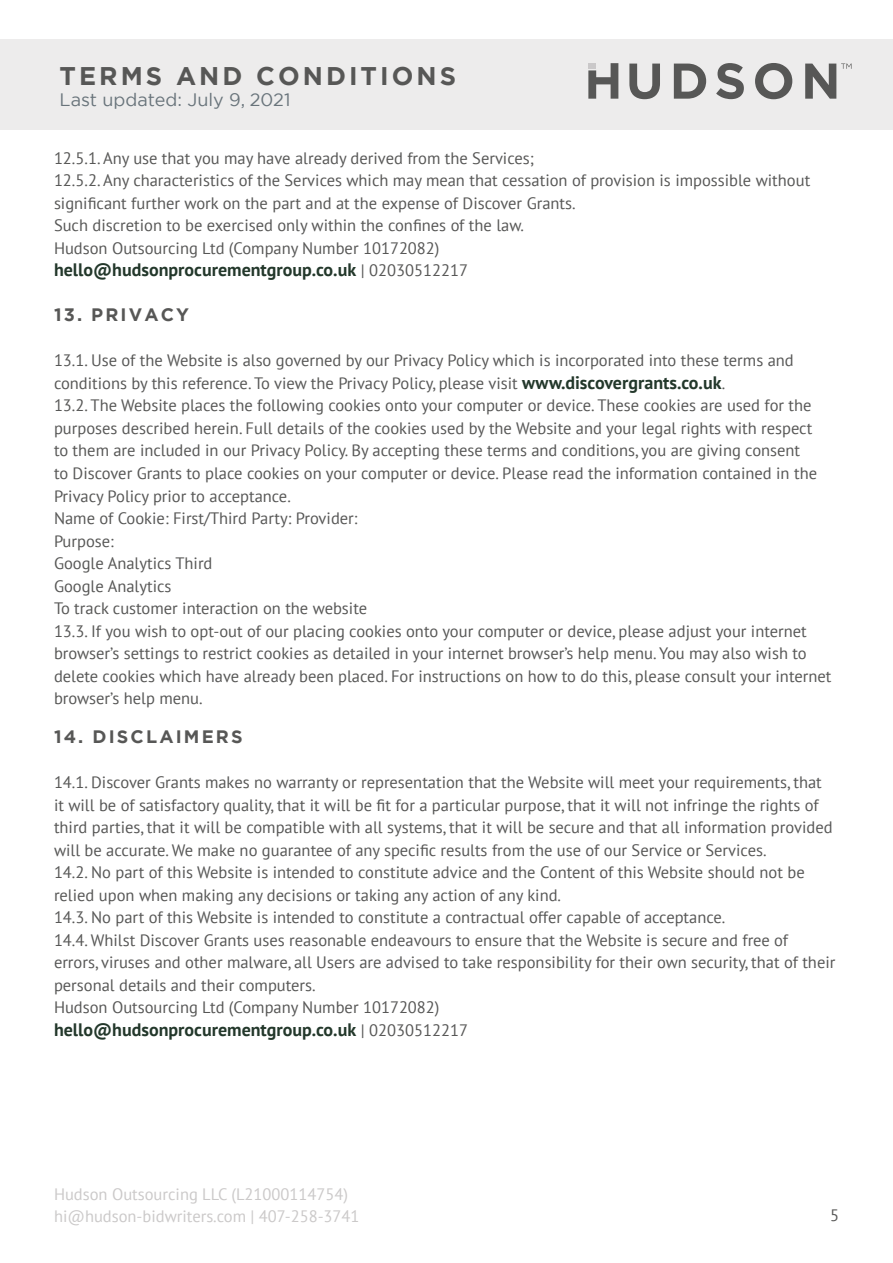
<style>
.page{position:relative;width:893px;height:1263px;background:#fff}
.page>*{position:absolute;margin:0;border:0;box-sizing:border-box;transform-origin:0 0}
.t1{font:700 25.5px "Gotham";letter-spacing:.12em;color:#575756}
.t2{font:700 18px "PT Sans";color:#23382b}
.t3{font:700 18px "Gotham";letter-spacing:.12em;color:#575756}
.t4{font:18px "Gotham";color:#69747b}
.t5{font:16.5px/22.5px "PT Sans";color:#575756}
.t6{font:16.5px/22.5px "PT Sans";color:#cbc9c9}
.s1{font-weight:400;font-size:16.5px;color:#575756}
.s2{font-weight:700;font-size:18px;color:#23382b}
</style>
<div class="page">
<div style="left:0;top:39px;width:893px;height:90px;background:#edecec"></div>
<svg style="left:629px;top:64px;width:31px;height:35px"></svg>
<svg style="left:674px;top:64px;width:32px;height:35px"></svg>
<svg style="left:716px;top:63px;width:28px;height:36px"></svg>
<svg style="left:755px;top:63px;width:37px;height:36px"></svg>
<svg style="left:588px;top:63px;width:30px;height:36px"></svg>
<svg style="left:805px;top:63px;width:46px;height:36px"></svg>
<h1 class="t1" style="left:60px;top:59px;width:398px">TERMS AND CONDITIONS</h1>
<p class="t4" style="left:60px;top:88px;width:232px">Last updated: July 9, 2021</p>
<p class="t5" style="left:54px;top:146px;width:758px">12.5.1. Any use that you may have already derived from the Services;<br>12.5.2. Any characteristics of the Services which may mean that cessation of provision is impossible without significant further work on the part and at the expense of Discover Grants.<br>Such discretion to be exercised only within the confines of the law.<br>Hudson Outsourcing Ltd (Company Number 10172082)</p>
<p class="t2" style="left:54px;top:258px;width:416px">hello@hudsonprocurementgroup.co.uk <span class="s1">| 02030512217</span></p>
<p class="t3" style="left:54px;top:303px;width:137px">13. PRIVACY</p>
<p class="t5" style="left:54px;top:349px;width:779px">13.1. Use of the Website is also governed by our Privacy Policy which is incorporated into these terms and conditions by this reference. To view the Privacy Policy, please visit <span class="s2">www.discovergrants.co.uk</span>.<br>13.2. The Website places the following cookies onto your computer or device. These cookies are used for the purposes described herein. Full details of the cookies used by the Website and your legal rights with respect<br>to them are included in our Privacy Policy. By accepting these terms and conditions, you are giving consent<br>to Discover Grants to place cookies on your computer or device. Please read the information contained in the Privacy Policy prior to acceptance.<br>Name of Cookie: First/Third Party: Provider:<br>Purpose:<br>Google Analytics Third<br>Google Analytics<br>To track customer interaction on the website<br>13.3. If you wish to opt-out of our placing cookies onto your computer or device, please adjust your internet browser’s settings to restrict cookies as detailed in your internet browser’s help menu. You may also wish to delete cookies which have already been placed. For instructions on how to do this, please consult your internet browser’s help menu.</p>
<p class="t3" style="left:54px;top:725px;width:190px">14. DISCLAIMERS</p>
<p class="t5" style="left:54px;top:770px;width:783px">14.1. Discover Grants makes no warranty or representation that the Website will meet your requirements, that it will be of satisfactory quality, that it will be fit for a particular purpose, that it will not infringe the rights of third parties, that it will be compatible with all systems, that it will be secure and that all information provided will be accurate. We make no guarantee of any specific results from the use of our Service or Services.<br>14.2. No part of this Website is intended to constitute advice and the Content of this Website should not be relied upon when making any decisions or taking any action of any kind.<br>14.3. No part of this Website is intended to constitute a contractual offer capable of acceptance.<br>14.4. Whilst Discover Grants uses reasonable endeavours to ensure that the Website is secure and free of errors, viruses and other malware, all Users are advised to take responsibility for their own security, that of their personal details and their computers.<br>Hudson Outsourcing Ltd (Company Number 10172082)</p>
<p class="t2" style="left:54px;top:1017px;width:416px">hello@hudsonprocurementgroup.co.uk <span class="s1">| 02030512217</span></p>
<p class="t6" style="left:54px;top:1182px;width:307px">Hudson Outsourcing LLC (L21000114754) hi@hudson-bidwriters.com | 407-258-3741</p>
<p class="t5" style="left:830px;top:1204px;width:10px">5</p>
</div>
